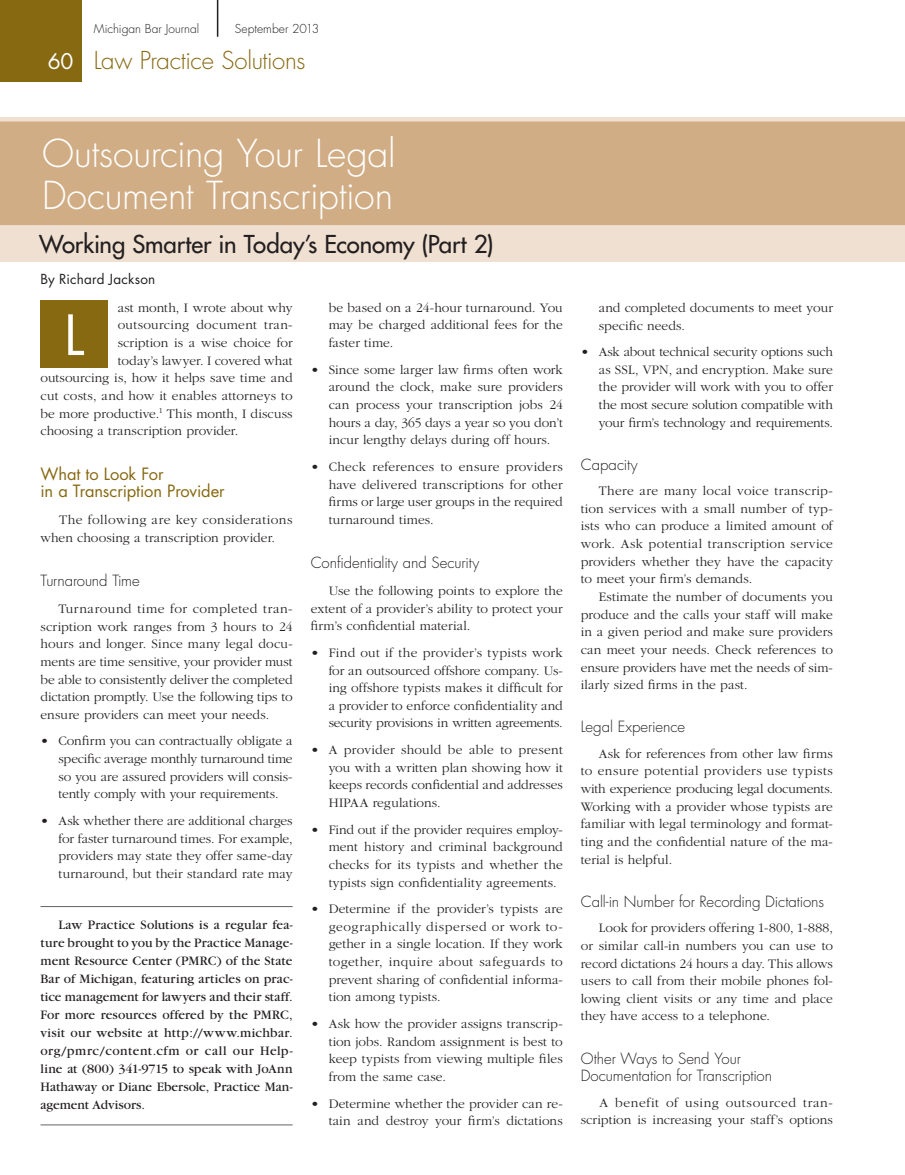
<style>
.page{position:relative;width:905px;height:1175px;background:#fff}
.page>*{position:absolute;margin:0;border:0;box-sizing:border-box;transform-origin:0 0}
.t1{font:54px "Futura";color:#fff}
.t2{font:300 37.5px/42px "Futura";letter-spacing:-.01em;color:#fff}
.t3{font:24px "Futura";letter-spacing:-.005em;color:#231f20}
.t4{font:300 24px "Futura";letter-spacing:-.02em;color:#876912}
.t5{font:16.5px/17.5px "Futura";letter-spacing:-.005em;color:#876912}
.t6{font:300 15px/17.7px "Futura";letter-spacing:-.01em;color:#231f20}
.t7{font:300 13.5px/17.7px "Garamond";letter-spacing:.005em;color:#231f20;text-align:justify}
.t8{font:13.5px/18px "Garamond";color:#231f20;text-align:justify}
.t9{font:300 13.5px "Garamond";letter-spacing:.025em;color:#231f20}
.t10{font:13.5px "Futura";letter-spacing:.015em;color:#231f20}
.t11{font:300 12px "Futura";letter-spacing:.005em;color:#231f20}
.s1{font-weight:400;font-size:21px;color:#fff}
</style>
<div class="page">
<div style="left:0;top:0;width:82px;height:82px;background:#876912"></div>
<hr style="left:217px;top:0;width:1px;height:37px;background:#231f20">
<div style="left:0;top:225px;width:904px;height:36px;background:#efe0d1"></div>
<div style="left:0;top:117px;width:904px;height:108px;background:#d1ad85"></div>
<hr style="left:40px;top:906px;width:252px;height:1px;background:#636466">
<hr style="left:40px;top:1124px;width:252px;height:1px;background:#636466">
<div style="left:40px;top:300px;width:68px;height:68px;background:#876912"></div>
<p class="t11" style="left:94px;top:21px;width:107px">Michigan Bar Journal</p>
<p class="t11" style="left:235px;top:21px;width:86px">September 2013</p>
<h3 class="t4" style="left:48px;top:45px;width:259px"><span class="s1">60</span> Law Practice Solutions</h3>
<h2 class="t2" style="left:42px;top:132px;width:355px">Outsourcing Your Legal<br>Document Transcription</h2>
<h3 class="t3" style="left:39px;top:228px;width:456px">Working Smarter in Today’s Economy (Part 2)</h3>
<p class="t10" style="left:40px;top:269px;width:116px">By Richard Jackson</p>
<p class="t7" style="left:118px;top:299px;width:176px">ast month, I wrote about why</p>
<p class="t9" style="left:118px;top:318px;width:176px">outsourcing document tran-</p>
<p class="t7" style="left:118px;top:334px;width:176px">scription is a wise choice for</p>
<p class="t7" style="left:118px;top:352px;width:176px">today’s lawyer. I covered what</p>
<p class="t7" style="left:41px;top:369px;width:253px">outsourcing is, how it helps save time and</p>
<p class="t7" style="left:41px;top:387px;width:253px">cut costs, and how it enables attorneys to</p>
<p class="t7" style="left:41px;top:405px;width:254px">be more productive.<sup>1</sup> This month, I discuss</p>
<p class="t7" style="left:41px;top:422px;width:199px">choosing a transcription provider.</p>
<p class="t5" style="left:40px;top:465px;width:186px">What to Look For<br>in a Transcription Provider</p>
<p class="t7" style="left:40px;top:511px;width:253px;text-indent:19px">The following are key considerations when choosing a transcription provider.</p>
<p class="t6" style="left:40px;top:572px;width:101px">Turnaround Time</p>
<p class="t7" style="left:40px;top:600px;width:254px;text-indent:18px">Turnaround time for completed tran&shy;scription work ranges from 3 hours to 24 hours and longer. Since many legal docu&shy;ments are time sensitive, your provider must be able to consistently deliver the completed dictation promptly. Use the following tips to ensure providers can meet your needs.</p>
<p class="t7" style="left:58px;top:732px;width:235px;text-indent:-18px">• Confirm you can contractually obligate a specific average monthly turnaround time so you are assured providers will consis&shy;tently comply with your requirements.</p>
<p class="t7" style="left:58px;top:812px;width:236px;text-indent:-18px">• Ask whether there are additional charges for faster turnaround times. For example, providers may state they offer same-day turnaround, but their standard rate may</p>
<h1 class="t1" style="left:64px;top:298px;width:22px">L</h1>
<p class="t8" style="left:40px;top:916px;width:254px;text-indent:18px">Law Practice Solutions is a regular fea&shy;ture brought to you by the Practice Manage&shy;ment Resource Center (PMRC) of the State Bar of Michigan, featuring articles on prac&shy;tice management for lawyers and their staff.<br>For more resources offered by the PMRC, visit our website at http://www.michbar. org/pmrc/content.cfm or call our Help&shy;line at (800) 341-9715 to speak with JoAnn Hathaway or Diane Ebersole, Practice Man&shy;agement Advisors.</p>
<p class="t7" style="left:328px;top:299px;width:235px">be based on a 24-hour turnaround. You may be charged additional fees for the faster time.</p>
<p class="t7" style="left:328px;top:361px;width:236px;text-indent:-18px">• Since some larger law firms often work around the clock, make sure providers can process your transcription jobs 24 hours a day, 365 days a year so you don’t incur lengthy delays during off hours.</p>
<p class="t7" style="left:328px;top:458px;width:236px;text-indent:-18px">• Check references to ensure providers have delivered transcriptions for other firms or large user groups in the required turnaround times.</p>
<p class="t6" style="left:310px;top:554px;width:170px">Confidentiality and Security</p>
<p class="t7" style="left:311px;top:582px;width:254px;text-indent:18px">Use the following points to explore the extent of a provider’s ability to protect your firm’s confidential material.</p>
<p class="t7" style="left:328px;top:644px;width:236px;text-indent:-18px">• Find out if the provider’s typists work for an outsourced offshore company. Us&shy;ing offshore typists makes it difficult for a provider to enforce confidentiality and security provisions in written agreements.</p>
<p class="t7" style="left:328px;top:741px;width:236px;text-indent:-18px">• A provider should be able to present you with a written plan showing how it keeps records confidential and addresses HIPAA regulations.</p>
<p class="t7" style="left:328px;top:820px;width:236px;text-indent:-18px">• Find out if the provider requires employ&shy;ment history and criminal background checks for its typists and whether the typists sign confidentiality agreements.</p>
<p class="t7" style="left:328px;top:900px;width:236px;text-indent:-18px">• Determine if the provider’s typists are geographically dispersed or work to&shy;gether in a single location. If they work together, inquire about safeguards to prevent sharing of confidential informa&shy;tion among typists.</p>
<p class="t7" style="left:328px;top:1015px;width:235px;text-indent:-18px">• Ask how the provider assigns transcrip&shy;tion jobs. Random assignment is best to keep typists from viewing multiple files from the same case.</p>
<p class="t7" style="left:311px;top:1094px;width:253px;text-align:right">• Determine whether the provider can re&shy;tain and destroy your firm’s dictations</p>
<p class="t7" style="left:598px;top:299px;width:235px">and completed documents to meet your specific needs.</p>
<p class="t7" style="left:598px;top:343px;width:236px;text-indent:-18px">• Ask about technical security options such as SSL, VPN, and encryption. Make sure the provider will work with you to offer the most secure solution compatible with your firm’s technology and requirements.</p>
<p class="t6" style="left:580px;top:456px;width:58px">Capacity</p>
<p class="t7" style="left:580px;top:482px;width:254px;text-indent:18px">There are many local voice transcrip&shy;tion services with a small number of typ&shy;ists who can produce a limited amount of work. Ask potential transcription service providers whether they have the capacity to meet your firm’s demands.</p>
<p class="t7" style="left:580px;top:588px;width:254px;text-indent:18px">Estimate the number of documents you produce and the calls your staff will make in a given period and make sure providers can meet your needs. Check references to ensure providers have met the needs of sim&shy;ilarly sized firms in the past.</p>
<p class="t6" style="left:580px;top:718px;width:106px">Legal Experience</p>
<p class="t7" style="left:581px;top:745px;width:254px;text-indent:18px">Ask for references from other law firms to ensure potential providers use typists with experience producing legal documents.<br>Working with a provider whose typists are familiar with legal terminology and format&shy;ting and the confidential nature of the ma&shy;terial is helpful.</p>
<p class="t6" style="left:580px;top:892px;width:245px">Call-in Number for Recording Dictations</p>
<p class="t7" style="left:581px;top:919px;width:254px;text-indent:18px">Look for providers offering 1-800, 1-888, or similar call-in numbers you can use to record dictations 24 hours a day. This allows users to call from their mobile phones fol&shy;lowing client visits or any time and place they have access to a telephone.</p>
<p class="t6" style="left:580px;top:1049px;width:193px">Other Ways to Send Your<br>Documentation for Transcription</p>
<p class="t7" style="left:580px;top:1093px;width:253px;text-align:right">A benefit of using outsourced tran&shy;scription is increasing your staff’s options</p>
</div>
